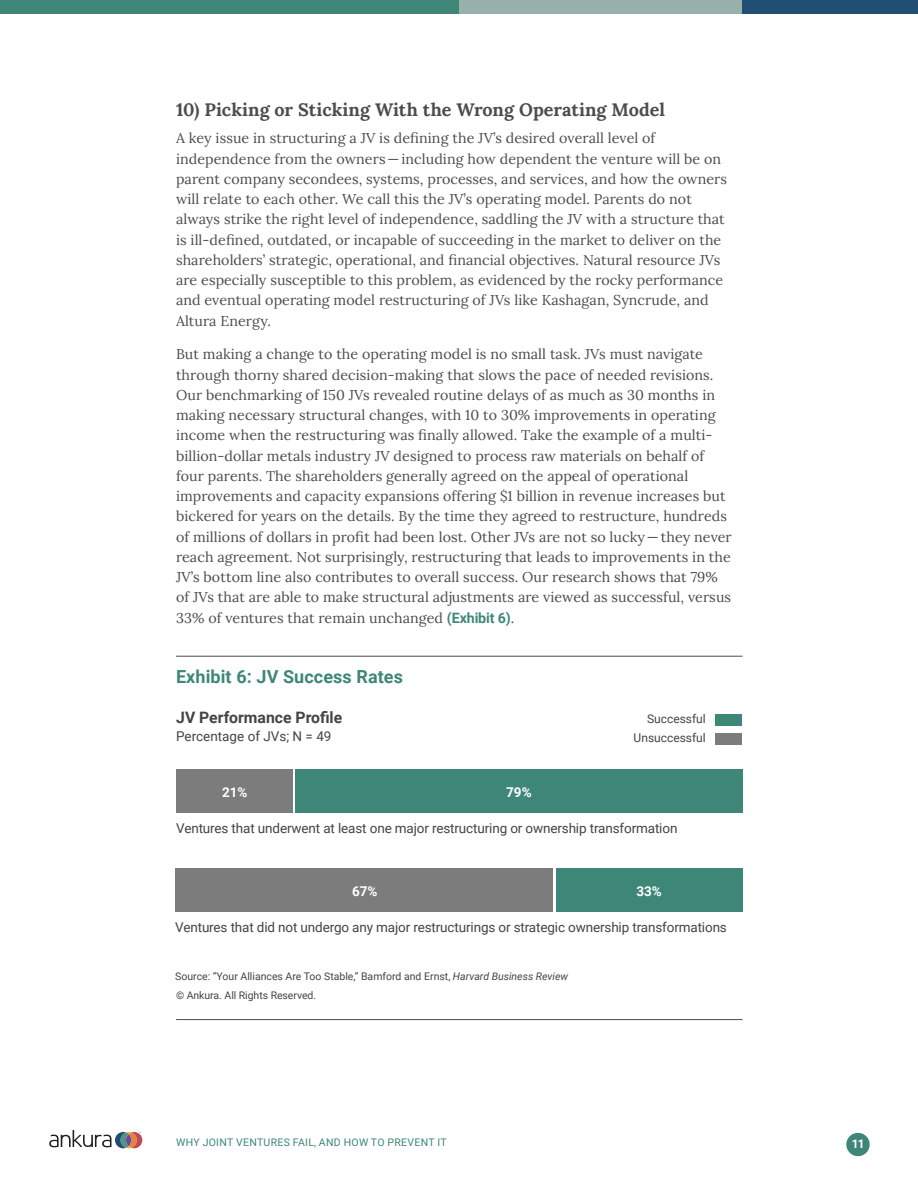
<style>
.page{position:relative;width:918px;height:1188px;background:#fff}
.page>*{position:absolute;margin:0;border:0;box-sizing:border-box;transform-origin:0 0}
.t1{font:700 18px "Lora";color:#4b4c4d}
.H5_-_RULE_ABOVE{font:700 18px "Roboto";letter-spacing:.005em;color:#3e8778}
.XB_LABEL_2{font:700 15.75px "Roboto";color:#444}
.BODY_COPY{font:14.25px/20.2px "Lora";letter-spacing:.005em;color:#4b4c4d}
.XB_COPY{font:13.5px "Roboto";letter-spacing:-.01em;color:#444}
.XB_LABEL_2-2{font:700 13.5px "Roboto";color:#fff}
.XB_COPY_SMALL{font:12px "Roboto";color:#444}
.t2{font:700 12px "Roboto";color:#fff}
.XB_COPY_SMALL-2{font:10.5px "Roboto";color:#444}
.t3{font:10.5px "Roboto";letter-spacing:.03em;color:#3e8778}
.FOOTNOTE_-_RULE_BELO{font:10.5px "Roboto";letter-spacing:-.005em;color:#444}
.s1{font-family:"Roboto";font-weight:700;color:#3e8778}
.s2{font-style:italic}
</style>
<div class="page">
<div style="left:846px;top:1133px;width:24px;height:23px;background:#3e8778;border-radius:50%"></div>
<svg style="left:49px;top:1130px;width:93px;height:18px"></svg>
<div style="left:0;top:0;width:459px;height:14px;background:#3e8778"></div>
<div style="left:459px;top:0;width:284px;height:14px;background:#97b0aa"></div>
<div style="left:743px;top:0;width:175px;height:14px;background:#224e74"></div>
<hr style="left:176px;top:656px;width:567px;height:1px;background:#4b4c4d">
<hr style="left:176px;top:1019px;width:567px;height:1px;background:#4b4c4d">
<div style="left:176px;top:770px;width:117px;height:43px;background:#7c7c7c"></div>
<div style="left:176px;top:869px;width:377px;height:43px;background:#7c7c7c"></div>
<div style="left:296px;top:770px;width:447px;height:43px;background:#3e8778"></div>
<div style="left:556px;top:869px;width:186px;height:43px;background:#3e8778"></div>
<div style="left:715px;top:714px;width:27px;height:11px;background:#3e8778"></div>
<div style="left:715px;top:733px;width:27px;height:12px;background:#7c7c7c"></div>
<h4 class="t1" style="left:176px;top:96px;width:490px">10) Picking or Sticking With the Wrong Operating Model</h4>
<p class="BODY_COPY" style="left:176px;top:127px;width:553px">A key issue in structuring a JV is defining the JV’s desired overall level of independence from the owners—including how dependent the venture will be on parent company secondees, systems, processes, and services, and how the owners will relate to each other. We call this the JV’s operating model. Parents do not always strike the right level of independence, saddling the JV with a structure that is ill-defined, outdated, or incapable of succeeding in the market to deliver on the shareholders’ strategic, operational, and financial objectives. Natural resource JVs are especially susceptible to this problem, as evidenced by the rocky performance and eventual operating model restructuring of JVs like Kashagan, Syncrude, and Altura Energy.</p>
<p class="BODY_COPY" style="left:176px;top:343px;width:557px">But making a change to the operating model is no small task. JVs must navigate through thorny shared decision-making that slows the pace of needed revisions.<br>Our benchmarking of 150 JVs revealed routine delays of as much as 30 months in making necessary structural changes, with 10 to 30% improvements in operating income when the restructuring was finally allowed. Take the example of a multi&shy;billion-dollar metals industry JV designed to process raw materials on behalf of four parents. The shareholders generally agreed on the appeal of operational improvements and capacity expansions offering $1 billion in revenue increases but bickered for years on the details. By the time they agreed to restructure, hundreds of millions of dollars in profit had been lost. Other JVs are not so lucky—they never reach agreement. Not surprisingly, restructuring that leads to improvements in the JV’s bottom line also contributes to overall success. Our research shows that 79% of JVs that are able to make structural adjustments are viewed as successful, versus 33% of ventures that remain unchanged <span class="s1">(Exhibit 6)</span>.</p>
<p class="H5_-_RULE_ABOVE" style="left:176px;top:664px;width:228px">Exhibit 6: JV Success Rates</p>
<p class="XB_LABEL_2" style="left:176px;top:706px;width:168px">JV Performance Profile</p>
<p class="XB_COPY" style="left:176px;top:727px;width:157px">Percentage of JVs; N = 49</p>
<p class="XB_LABEL_2-2" style="left:222px;top:782px;width:27px">21%</p>
<p class="XB_LABEL_2-2" style="left:506px;top:782px;width:27px">79%</p>
<p class="XB_COPY_SMALL" style="left:647px;top:710px;width:60px">Successful</p>
<p class="XB_COPY_SMALL" style="left:634px;top:729px;width:74px">Unsuccessful</p>
<p class="XB_COPY" style="left:176px;top:819px;width:503px">Ventures that underwent at least one major restructuring or ownership transformation</p>
<p class="XB_LABEL_2-2" style="left:352px;top:882px;width:27px">67%</p>
<p class="XB_LABEL_2-2" style="left:636px;top:882px;width:27px">33%</p>
<p class="XB_COPY" style="left:175px;top:918px;width:553px">Ventures that did not undergo any major restructurings or strategic ownership transformations</p>
<p class="XB_COPY_SMALL-2" style="left:175px;top:969px;width:395px">Source: “Your Alliances Are Too Stable,” Bamford and Ernst, <span class="s2">Harvard Business Review</span></p>
<p class="FOOTNOTE_-_RULE_BELO" style="left:176px;top:988px;width:142px">© Ankura. All Rights Reserved.</p>
<p class="t3" style="left:176px;top:1134px;width:272px">WHY JOINT VENTURES FAIL, AND HOW TO PREVENT IT</p>
<p class="t2" style="left:852px;top:1136px;width:13px">11</p>
</div>
